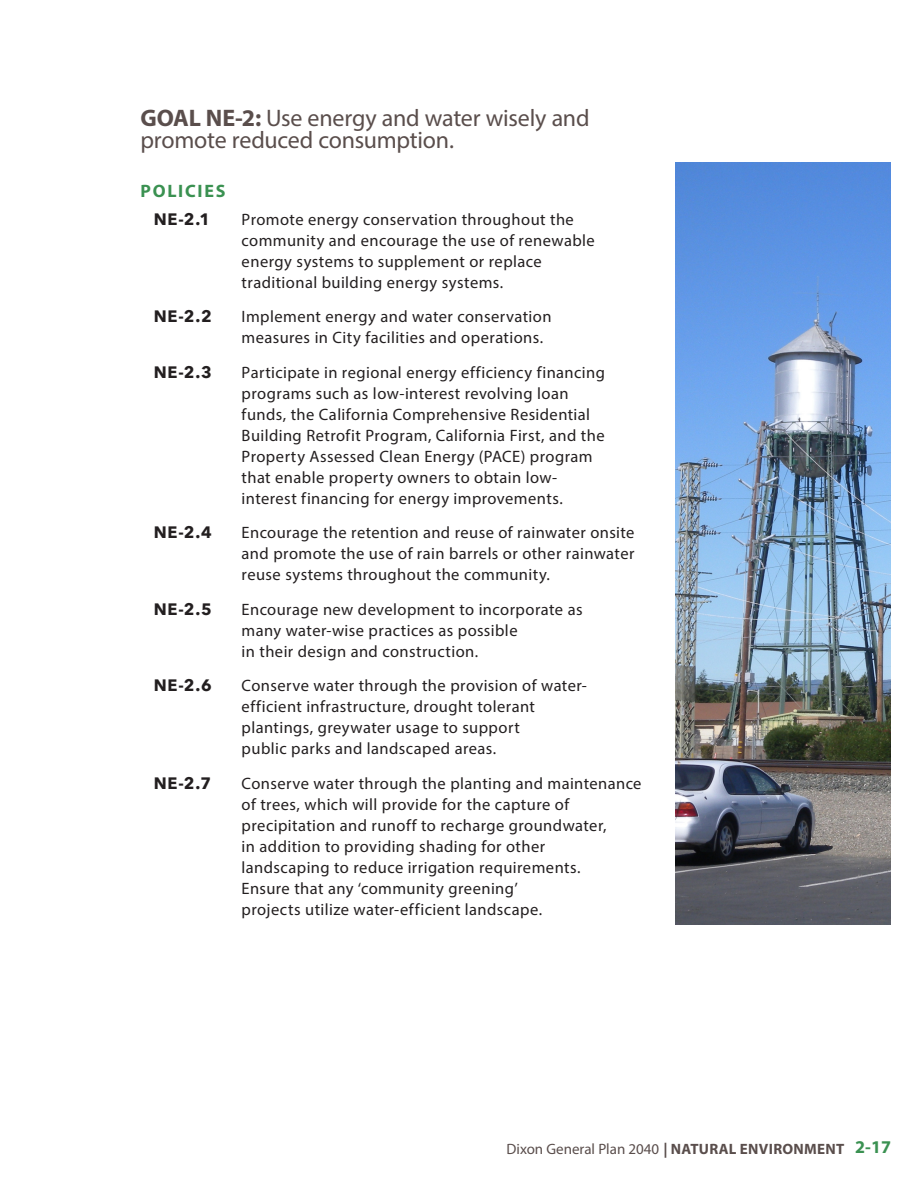
<style>
.page{position:relative;width:918px;height:1188px;background:#fff}
.page>*{position:absolute;margin:0;border:0;box-sizing:border-box;transform-origin:0 0}
.Policy_Category{font:24px/22.5px "Myriad Pro";letter-spacing:-.01em;color:#5a4e4c}
.Heading_3{font:700 18px "Myriad Pro";letter-spacing:.1em;color:#3a9151}
.NE_no_shade{font:16.5px/21px "Myriad Pro";letter-spacing:.025em;color:#231f20}
.NE_no_shade-2{font:700 16.5px "Avenir Next";letter-spacing:.04em;color:#231f20}
.t1{font:15px "Myriad Pro";color:#5a4e4c}
.s1{font-weight:700}
.s2{font-weight:700;font-size:18px;color:#3a9151}
</style>
<div class="page">
<img style="left:675px;top:162px;width:216px;height:762px">
<p class="Policy_Category" style="left:140px;top:106px;width:451px"><span class="s1">GOAL NE-2:</span> Use energy and water wisely and promote reduced consumption.</p>
<p class="Heading_3" style="left:141px;top:179px;width:87px">POLICIES</p>
<p class="NE_no_shade-2" style="left:154px;top:205px;width:58px">NE-2.1</p>
<p class="NE_no_shade" style="left:242px;top:209px;width:355px">Promote energy conservation throughout the community and encourage the use of renewable energy systems to supplement or replace traditional building energy systems.</p>
<p class="NE_no_shade-2" style="left:154px;top:302px;width:59px">NE-2.2</p>
<p class="NE_no_shade" style="left:242px;top:306px;width:311px">Implement energy and water conservation measures in City facilities and operations.</p>
<p class="NE_no_shade-2" style="left:154px;top:358px;width:59px">NE-2.3</p>
<p class="NE_no_shade" style="left:242px;top:362px;width:365px">Participate in regional energy efficiency financing programs such as low-interest revolving loan funds, the California Comprehensive Residential Building Retrofit Program, California First, and the Property Assessed Clean Energy (PACE) program that enable property owners to obtain low&shy;interest financing for energy improvements.</p>
<p class="NE_no_shade-2" style="left:154px;top:518px;width:59px">NE-2.4</p>
<p class="NE_no_shade" style="left:242px;top:522px;width:394px;text-align:justify">Encourage the retention and reuse of rainwater onsite and promote the use of rain barrels or other rainwater reuse systems throughout the community.</p>
<p class="NE_no_shade-2" style="left:154px;top:595px;width:59px">NE-2.5</p>
<p class="NE_no_shade" style="left:242px;top:599px;width:342px">Encourage new development to incorporate as many water-wise practices as possible<br>in their design and construction.</p>
<p class="NE_no_shade-2" style="left:154px;top:671px;width:59px">NE-2.6</p>
<p class="NE_no_shade" style="left:242px;top:675px;width:347px">Conserve water through the provision of water&shy;efficient infrastructure, drought tolerant plantings, greywater usage to support<br>public parks and landscaped areas.</p>
<p class="NE_no_shade-2" style="left:154px;top:769px;width:59px">NE-2.7</p>
<p class="NE_no_shade" style="left:242px;top:773px;width:401px">Conserve water through the planting and maintenance of trees, which will provide for the capture of precipitation and runoff to recharge groundwater,<br>in addition to providing shading for other<br>landscaping to reduce irrigation requirements.<br>Ensure that any ‘community greening’<br>projects utilize water-efficient landscape.</p>
<p class="t1" style="left:507px;top:1140px;width:386px">Dixon General Plan 2040 <span class="s1">| NATURAL ENVIRONMENT</span> <span class="s2">2-17</span></p>
</div>
